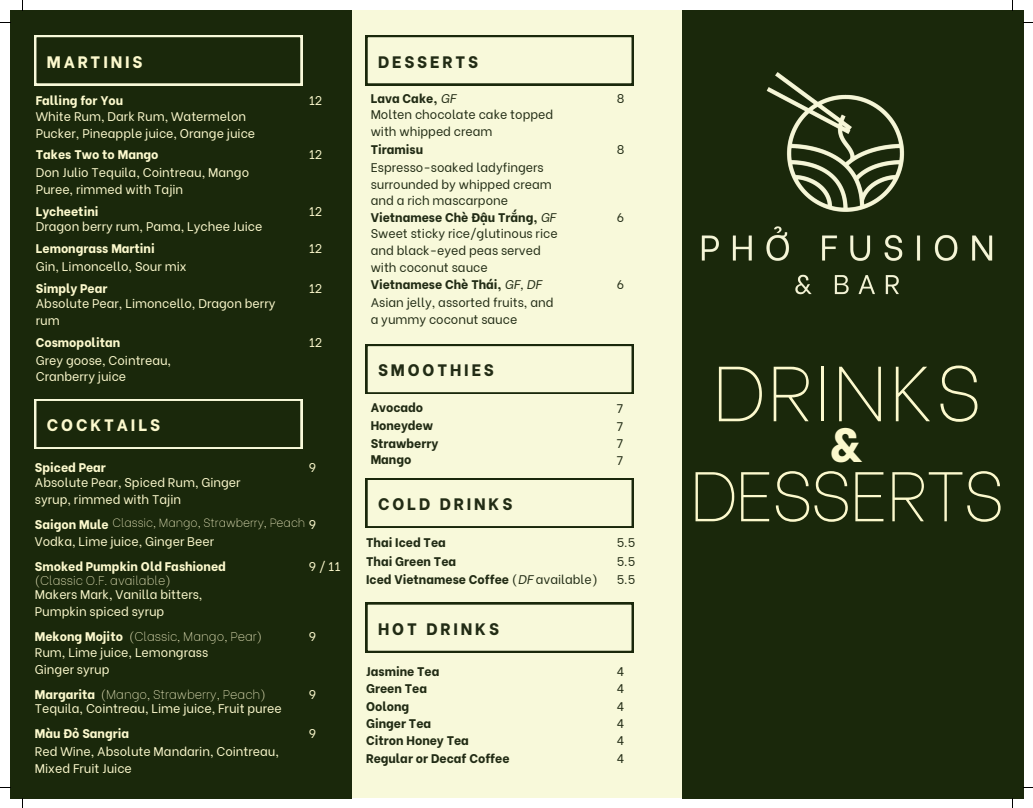
<style>
.page{position:relative;width:1033px;height:808px;background:#fff}
.page>*{position:absolute;margin:0;border:0;box-sizing:border-box;transform-origin:0 0}
.t1{font:100 77.88px "Be Vietnam";letter-spacing:.01em;color:#fcf9cd}
.t2{font:100 70.12px "Be Vietnam";letter-spacing:-.045em;color:#fcf9cd}
.t3{font:800 47.5px "Be Vietnam";color:#fcf9cd}
.t4{font:800 16.5px "Be Vietnam";letter-spacing:.175em;color:#222c15}
.t5{font:800 16.5px "Be Vietnam";letter-spacing:.175em;color:#fcf9cd}
.t6{font:12.5px/16.9px "Be Vietnam";color:#fcf9cd}
.t7{font:12.5px/16.9px "Be Vietnam";color:#222c15}
.t8{font:800 12.5px/16.6px "Be Vietnam";color:#222c15}
.t9{font:800 12.5px "Be Vietnam";color:#fcf9cd}
.t10{font:100 12.5px "Be Vietnam";color:#fcf9cd}
.t11{font:100 11.88px "Be Vietnam";color:#fcf9cd}
.s1{font-weight:800;font-size:12.5px}
.s2{font-weight:400;font-size:12.5px}
.s3{font-weight:800}
.s4{font-weight:400;font-style:italic}
.s5{font-style:italic}
.s6{font-weight:400}
</style>
<div class="page">
<div style="left:10px;top:10px;width:1013px;height:788px;background:#f8f9da"></div>
<div style="left:10px;top:10px;width:342px;height:788px;background:#1a280b"></div>
<div style="left:682px;top:10px;width:341px;height:788px;background:#1a280b"></div>
<img style="left:701px;top:72px;width:292px;height:223px">
<svg style="left:366px;top:35px;width:267px;height:50px"></svg>
<svg style="left:35px;top:35px;width:267px;height:50px"></svg>
<svg style="left:35px;top:399px;width:267px;height:50px"></svg>
<svg style="left:366px;top:344px;width:267px;height:50px"></svg>
<svg style="left:366px;top:602px;width:267px;height:50px"></svg>
<svg style="left:366px;top:478px;width:267px;height:50px"></svg>
<h3 class="t5" style="left:47px;top:48px;width:97px">MARTINIS</h3>
<p class="t9" style="left:36px;top:90px;width:89px">Falling for You</p>
<p class="t6" style="left:309px;top:91px;width:15px">12</p>
<p class="t6" style="left:36px;top:107px;width:221px">White Rum, Dark Rum, Watermelon<br>Pucker, Pineapple juice, Orange juice</p>
<p class="t9" style="left:36px;top:144px;width:124px">Takes Two to Mango</p>
<p class="t6" style="left:36px;top:163px;width:215px">Don Julio Tequila, Cointreau, Mango<br>Puree, rimmed with Tajin</p>
<p class="t6" style="left:309px;top:145px;width:15px">12</p>
<p class="t9" style="left:36px;top:201px;width:64px">Lycheetini</p>
<p class="t6" style="left:309px;top:201px;width:15px">12</p>
<p class="t9" style="left:36px;top:238px;width:120px">Lemongrass Martini</p>
<p class="t6" style="left:36px;top:257px;width:152px">Gin, Limoncello, Sour mix</p>
<p class="t6" style="left:36px;top:217px;width:228px">Dragon berry rum, Pama, Lychee Juice</p>
<p class="t6" style="left:309px;top:239px;width:15px">12</p>
<p class="t9" style="left:36px;top:277px;width:73px">Simply Pear</p>
<p class="t6" style="left:309px;top:278px;width:15px">12</p>
<p class="t6" style="left:36px;top:294px;width:241px">Absolute Pear, Limoncello, Dragon berry rum</p>
<p class="t9" style="left:36px;top:332px;width:86px">Cosmopolitan</p>
<p class="t6" style="left:36px;top:350px;width:137px">Grey goose, Cointreau,<br>Cranberry juice</p>
<h3 class="t5" style="left:47px;top:411px;width:115px">COCKTAILS</h3>
<p class="t6" style="left:309px;top:332px;width:15px">12</p>
<p class="t9" style="left:35px;top:457px;width:73px">Spiced Pear</p>
<p class="t6" style="left:309px;top:458px;width:9px">9</p>
<p class="t6" style="left:35px;top:473px;width:207px">Absolute Pear, Spiced Rum, Ginger syrup, rimmed with Tajin</p>
<p class="t11" style="left:35px;top:513px;width:283px"><span class="s1">Saigon Mule</span> Classic, Mango, Strawberry, Peach <span class="s2">9</span></p>
<p class="t6" style="left:35px;top:532px;width:181px">Vodka, Lime juice, Ginger Beer</p>
<p class="t9" style="left:35px;top:556px;width:192px">Smoked Pumpkin Old Fashioned</p>
<p class="t6" style="left:309px;top:557px;width:33px">9 / 11</p>
<p class="t10" style="left:35px;top:569px;width:137px">(Classic O.F. available)</p>
<p class="t6" style="left:35px;top:584px;width:169px">Makers Mark, Vanilla bitters,<br>Pumpkin spiced syrup</p>
<p class="t10" style="left:35px;top:626px;width:229px"><span class="s3">Mekong Mojito</span> (Classic, Mango, Pear)</p>
<p class="t6" style="left:309px;top:626px;width:9px">9</p>
<p class="t6" style="left:35px;top:643px;width:175px">Rum, Lime juice, Lemongrass<br>Ginger syrup</p>
<p class="t10" style="left:35px;top:684px;width:232px"><span class="s3">Margarita</span> (Mango, Strawberry, Peach)</p>
<p class="t6" style="left:309px;top:685px;width:9px">9</p>
<p class="t6" style="left:35px;top:698px;width:248px">Tequila, Cointreau, Lime juice, Fruit puree</p>
<p class="t9" style="left:35px;top:723px;width:96px">Màu Đỏ Sangria</p>
<p class="t6" style="left:309px;top:723px;width:9px">9</p>
<p class="t6" style="left:35px;top:741px;width:246px">Red Wine, Absolute Mandarin, Cointreau,<br>Mixed Fruit Juice</p>
<h3 class="t4" style="left:378px;top:48px;width:101px">DESSERTS</h3>
<p class="t8" style="left:371px;top:89px;width:87px">Lava Cake, <span class="s4">GF</span></p>
<p class="t7" style="left:616px;top:89px;width:9px">8</p>
<p class="t8" style="left:371px;top:139px;width:54px">Tiramisu</p>
<p class="t7" style="left:371px;top:157px;width:183px">Espresso-soaked ladyfingers surrounded by whipped cream and a rich mascarpone</p>
<p class="t7" style="left:371px;top:105px;width:184px">Molten chocolate cake topped with whipped cream</p>
<p class="t7" style="left:616px;top:139px;width:9px">8</p>
<p class="t8" style="left:371px;top:208px;width:186px">Vietnamese Chè Đậu Trắng, <span class="s4">GF</span></p>
<p class="t7" style="left:616px;top:208px;width:9px">6</p>
<p class="t7" style="left:371px;top:224px;width:188px">Sweet sticky rice/glutinous rice and black-eyed peas served with coconut sauce</p>
<p class="t7" style="left:371px;top:274px;width:184px;line-height:18px"><span class="s3">Vietnamese Chè Thái,</span> <span class="s5">GF, DF<br></span>Asian jelly, assorted fruits, and</p>
<p class="t7" style="left:371px;top:309px;width:148px">a yummy coconut sauce</p>
<h3 class="t4" style="left:378px;top:357px;width:117px">SMOOTHIES</h3>
<p class="t8" style="left:371px;top:398px;width:54px">Avocado</p>
<p class="t8" style="left:371px;top:433px;width:69px">Strawberry<br>Mango</p>
<p class="t8" style="left:371px;top:415px;width:64px">Honeydew</p>
<p class="t7" style="left:616px;top:274px;width:9px">6</p>
<p class="t7" style="left:616px;top:399px;width:8px">7</p>
<p class="t7" style="left:616px;top:433px;width:8px;line-height:17.8px">7<br>7</p>
<p class="t7" style="left:616px;top:416px;width:8px">7</p>
<h3 class="t4" style="left:378px;top:490px;width:136px">COLD DRINKS</h3>
<p class="t8" style="left:366px;top:533px;width:81px">Thai Iced Tea</p>
<p class="t7" style="left:616px;top:533px;width:20px">5.5</p>
<p class="t8" style="left:366px;top:551px;width:92px">Thai Green Tea</p>
<p class="t7" style="left:616px;top:551px;width:20px">5.5</p>
<p class="t8" style="left:366px;top:569px;width:233px">Iced Vietnamese Coffee <span class="s6">(</span><span class="s4">DF</span> <span class="s6">available)</span></p>
<p class="t7" style="left:616px;top:569px;width:20px">5.5</p>
<h3 class="t4" style="left:378px;top:615px;width:123px">HOT DRINKS</h3>
<p class="t8" style="left:366px;top:661px;width:75px">Jasmine Tea</p>
<p class="t7" style="left:616px;top:661px;width:9px">4</p>
<p class="t8" style="left:366px;top:696px;width:45px">Oolong</p>
<p class="t7" style="left:616px;top:696px;width:9px">4</p>
<p class="t8" style="left:366px;top:713px;width:67px">Ginger Tea</p>
<p class="t7" style="left:616px;top:713px;width:9px">4</p>
<p class="t8" style="left:366px;top:731px;width:104px">Citron Honey Tea</p>
<p class="t7" style="left:616px;top:731px;width:9px">4</p>
<p class="t8" style="left:366px;top:679px;width:62px">Green Tea</p>
<p class="t7" style="left:616px;top:678px;width:9px">4</p>
<p class="t8" style="left:366px;top:748px;width:145px">Regular or Decaf Coffee</p>
<p class="t7" style="left:616px;top:748px;width:9px">4</p>
<h1 class="t1" style="left:711px;top:328px;width:272px">DRINKS</h1>
<h3 class="t3" style="left:830px;top:405px;width:34px">&amp;</h3>
<h2 class="t2" style="left:689px;top:437px;width:317px">DESSERTS</h2>
</div>
